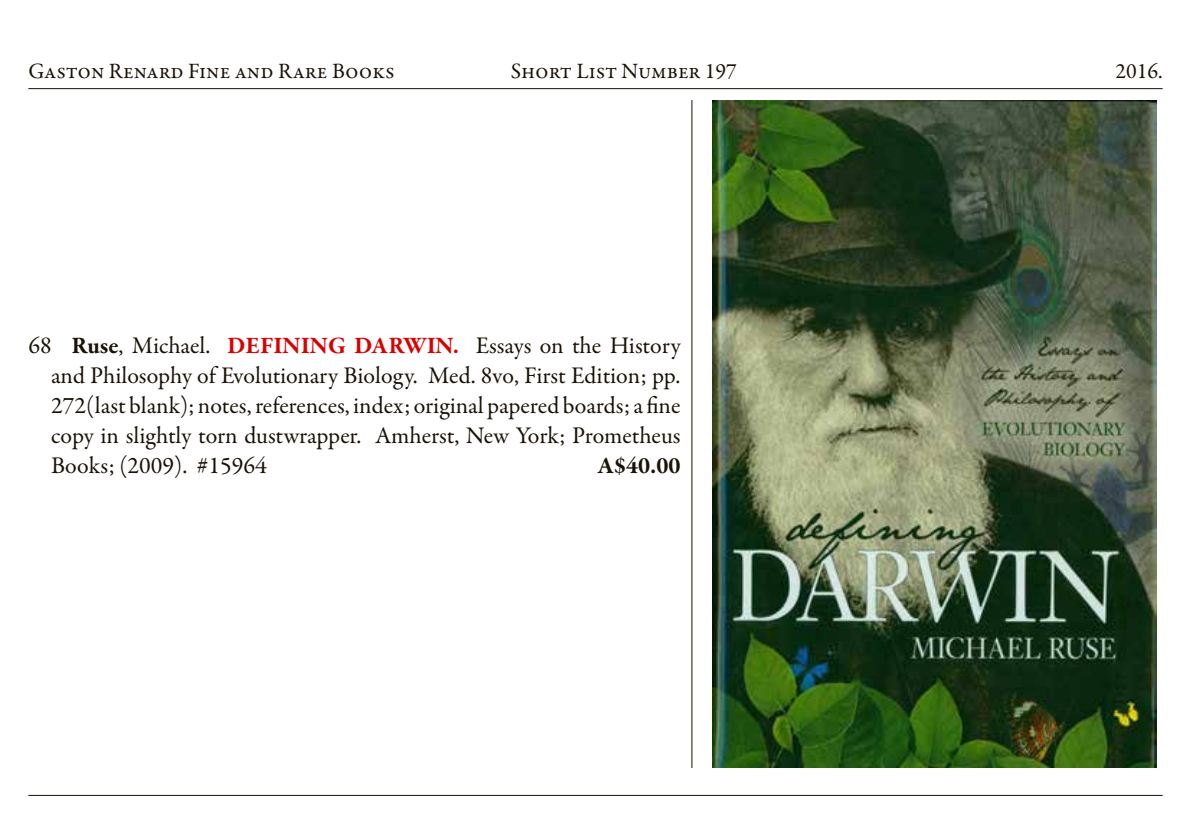
<style>
.page{position:relative;width:1191px;height:840px;background:#fff}
.page>*{position:absolute;margin:0;border:0;box-sizing:border-box;transform-origin:0 0}
.t1{font:24px/30px "Garamond Premr Pro";color:#1a1207;text-align:justify}
.t2{font:700 24px "Garamond Premr Pro";color:#1a1207}
.t3{font:22px "Garamond Premr Pro";color:#1a1207}
.s1{font-weight:700}
.s2{font-weight:700;color:#db0000}
</style>
<div class="page">
<hr style="left:28px;top:88px;width:1134px;height:1px;background:#1a1207">
<hr style="left:28px;top:794px;width:1134px;height:1px;background:#1a1207">
<hr style="left:691px;top:100px;width:1px;height:667px;background:#1a1207">
<img style="left:712px;top:100px;width:444px;height:667px">
<p class="t3" style="left:28px;top:57px;width:368px">Gaston Renard Fine and Rare Books</p>
<p class="t3" style="left:511px;top:57px;width:228px">Short List Number 197</p>
<p class="t3" style="left:1115px;top:57px;width:49px">2016.</p>
<p class="t1" style="left:51px;top:330px;width:631px;text-indent:-23px">68 <span class="s1">Ruse</span>, Michael. <span class="s2">DEFINING DARWIN.</span> Essays on the History and Philosophy of Evolutionary Biology. Med. 8vo, First Edition; pp.<br>272(last blank); notes, references, index; original papered boards; a fine copy in slightly torn dustwrapper. Amherst, New York; Prometheus Books; (2009). #15964</p>
<p class="t2" style="left:598px;top:450px;width:84px">A$40.00</p>
</div>
